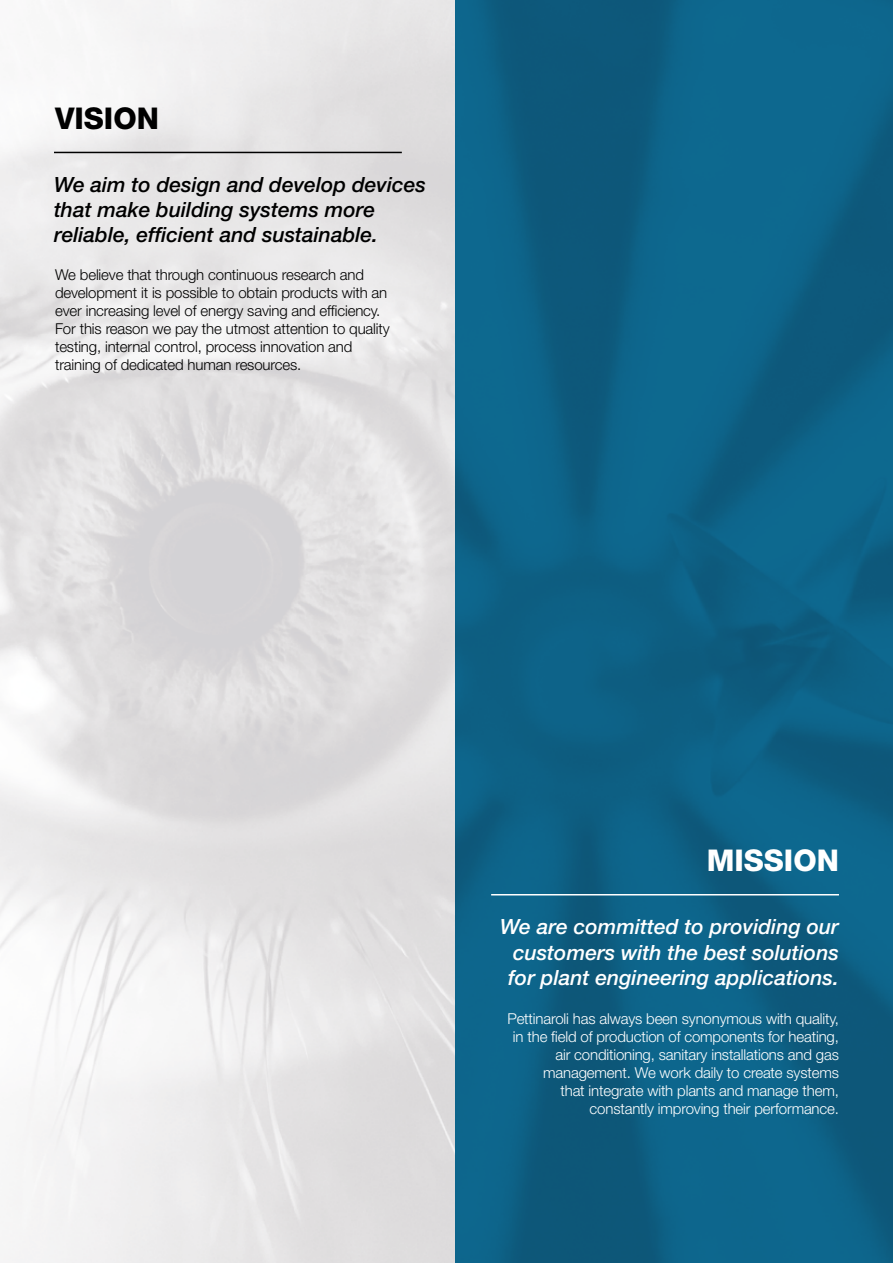
<style>
.page{position:relative;width:893px;height:1263px;background:#fff}
.page>*{position:absolute;margin:0;border:0;box-sizing:border-box;transform-origin:0 0}
.t1{font:800 30px "Helvetica Neue";color:#fff}
.t2{font:800 30px "Helvetica Neue";color:#000}
.t3{font:italic 500 21px/25.2px "Helvetica Neue";color:#000}
.t4{font:italic 500 21px/25.2px "Helvetica Neue";color:#fff;text-align:justify}
.t5{font:300 15px/18px "Helvetica Neue";letter-spacing:-.01em;color:#000}
.t6{font:300 15px/18px "Helvetica Neue";letter-spacing:-.01em;color:#fff;text-align:right}
</style>
<div class="page">
<img style="left:0;top:0;width:893px;height:1263px">
<hr style="left:54px;top:152px;width:348px;height:1px;background:#000">
<hr style="left:491px;top:894px;width:348px;height:1px;background:#fff">
<h1 class="t2" style="left:55px;top:101px;width:105px">VISION</h1>
<h2 class="t3" style="left:54px;top:172px;width:373px">We aim to design and develop devices that make building systems more reliable, efficient and sustainable.</h2>
<p class="t5" style="left:55px;top:265px;width:336px">We believe that through continuous research and development it is possible to obtain products with an ever increasing level of energy saving and efficiency.<br>For this reason we pay the utmost attention to quality testing, internal control, process innovation and training of dedicated human resources.</p>
<h1 class="t1" style="left:707px;top:842px;width:134px">MISSION</h1>
<h2 class="t4" style="left:508px;top:914px;width:332px;text-indent:-8px">We are committed to providing our customers with the best solutions for plant engineering applications.</h2>
<p class="t6" style="left:507px;top:1009px;width:333px">Pettinaroli has always been synonymous with quality, in the field of production of components for heating, air conditioning, sanitary installations and gas management. We work daily to create systems<br>that integrate with plants and manage them, constantly improving their performance.</p>
</div>
